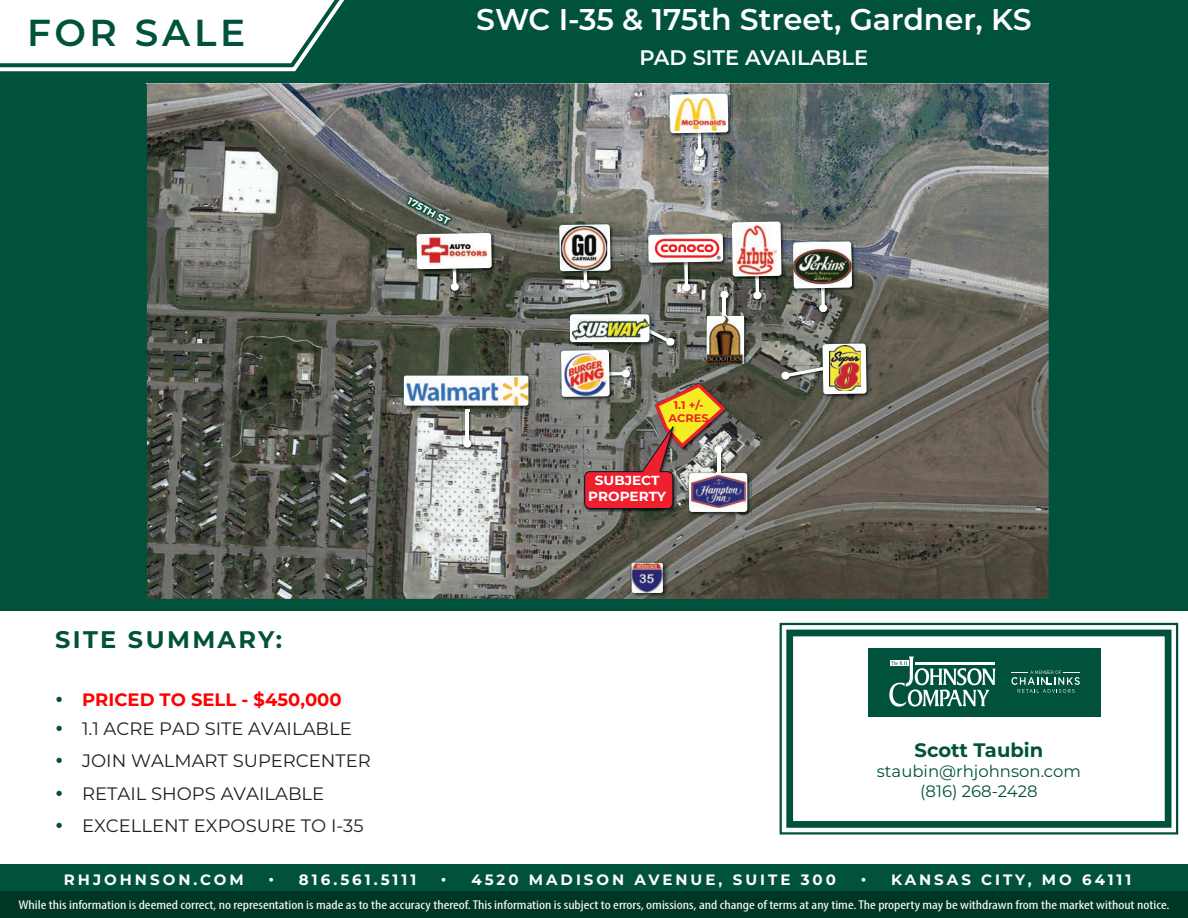
<style>
.page{position:relative;width:1188px;height:918px;background:#fff}
.page>*{position:absolute;margin:0;border:0;box-sizing:border-box;transform-origin:0 0}
.t1{font:600 37.5px "Montserrat";letter-spacing:.1em;color:#00523c}
.t2{font:600 30px "Montserrat";color:#fff}
.t3{font:700 24px "Montserrat";letter-spacing:.1em;color:#00523c}
.t4{font:600 21px "Montserrat";color:#fff}
.t5{font:700 19.5px "Montserrat";color:#00523c}
.t6{font:18px/32.4px "Montserrat";color:#231f20}
.t7{font:700 18px "Montserrat";color:#f00}
.t8{font:16.5px/19.8px "Montserrat";color:#00523c;text-align:center}
.t9{font:700 15px "Montserrat";letter-spacing:.2em;color:#fff}
.t10{font:700 13.2px/15.8px "Montserrat";color:#fff;text-align:center;scale:1.04 1}
.t11{font:condensed 12.75px "Myriad Pro";color:#fff;scale:1.23 1}
.t12{font:700 10.95px/13.2px "Montserrat";color:#ee2123;text-align:center;scale:1.04 1}
.t13{font:700 9.9px "Montserrat";color:#fff}
</style>
<div class="page">
<div style="left:0;top:864px;width:1188px;height:54px;background:#00523c"></div>
<div style="left:0;top:891px;width:1188px;height:27px;background:#003724"></div>
<div style="left:0;top:0;width:1188px;height:610px;background:#00523c"></div>
<svg style="left:0;top:0;width:345px;height:72px;background:#dbe6e3"></svg>
<svg style="left:779px;top:622px;width:400px;height:213px"></svg>
<div style="left:786px;top:630px;width:385px;height:198px;border:7px solid #00523c"></div>
<div style="left:868px;top:648px;width:233px;height:69px;background:#00523c"></div>
<svg style="left:889px;top:657px;width:107px;height:50px"></svg>
<svg style="left:1011px;top:671px;width:69px;height:22px"></svg>
<img style="left:147px;top:83px;width:902px;height:516px">
<img style="left:462px;top:411px;width:13px;height:40px">
<hr style="left:466px;top:409px;width:3px;height:35px;background:#fff">
<div style="left:463px;top:440px;width:8px;height:8px;background:#fff;border-radius:50%"></div>
<img style="left:402px;top:374px;width:133px;height:37px">
<svg style="left:462px;top:408px;width:13px;height:3px"></svg>
<div style="left:404px;top:376px;width:124px;height:29px;background:#fff;border-radius:2px"></div>
<img style="left:405px;top:377px;width:123px;height:28px">
<img style="left:688px;top:512px;width:63px;height:4px">
<img style="left:867px;top:343px;width:4px;height:55px">
<img style="left:630px;top:562px;width:39px;height:37px">
<img style="left:632px;top:563px;width:31px;height:30px">
<img style="left:401px;top:192px;width:4px;height:39px">
<img style="left:559px;top:83px;width:308px;height:429px">
<img style="left:450px;top:287px;width:12px;height:7px">
<div style="left:451px;top:283px;width:8px;height:8px;background:#fff;border-radius:50%"></div>
<img style="left:493px;top:232px;width:3px;height:41px">
<svg style="left:405px;top:83px;width:88px;height:204px;background:#576766"></svg>
<img style="left:422px;top:237px;width:64px;height:28px">
<h1 class="t1" style="left:27px;top:6px;width:220px">FOR SALE</h1>
<h2 class="t2" style="left:476px;top:-2px;width:557px">SWC I-35 &amp; 175th Street, Gardner, KS</h2>
<h3 class="t4" style="left:640px;top:42px;width:230px">PAD SITE AVAILABLE</h3>
<p class="t13" style="left:412px;top:194px;width:48px;rotate:28deg">175TH ST</p>
<h3 class="t3" style="left:55px;top:622px;width:229px">SITE SUMMARY:</h3>
<h3 class="t7" style="left:82px;top:686px;width:261px">PRICED TO SELL - $450,000</h3>
<h3 class="t6" style="left:82px;top:712px;width:290px">1.1 ACRE PAD SITE AVAILABLE<br>JOIN WALMART SUPERCENTER<br>RETAIL SHOPS AVAILABLE<br>EXCELLENT EXPOSURE TO I-35</h3>
<p class="t12" style="left:669px;top:398px;width:40px">1.1 +/-<br>ACRES</p>
<p class="t10" style="left:588px;top:472px;width:76px">SUBJECT<br>PROPERTY</p>
<h3 class="t5" style="left:915px;top:736px;width:130px">Scott Taubin</h3>
<p class="t8" style="left:877px;top:761px;width:206px">staubin@rhjohnson.com (816) 268-2428</p>
<p class="t9" style="left:64px;top:868px;width:181px">RHJOHNSON.COM</p>
<p class="t9" style="left:269px;top:868px;width:149px">• 816.561.5111</p>
<p class="t9" style="left:441px;top:868px;width:396px">• 4520 MADISON AVENUE, SUITE 300</p>
<p class="t9" style="left:861px;top:868px;width:272px">• KANSAS CITY, MO 64111</p>
<p class="t11" style="left:18px;top:897px;width:937px">While this information is deemed correct, no representation is made as to the accuracy thereof. This information is subject to errors, omissions, and change of terms at any time. The property may be withdrawn from the market without notice.</p>
</div>
